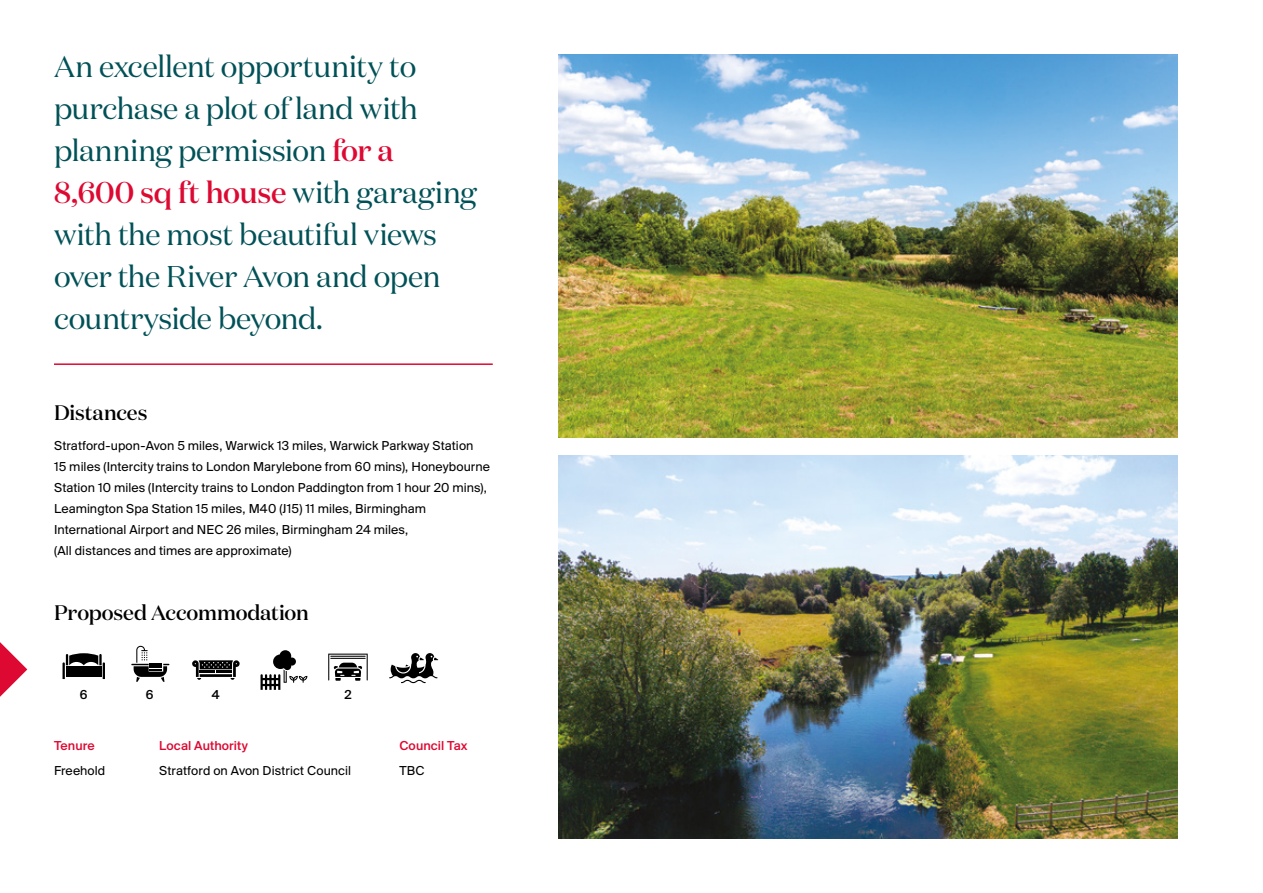
<style>
.page{position:relative;width:1263px;height:893px;background:#fff}
.page>*{position:absolute;margin:0;border:0;box-sizing:border-box;transform-origin:0 0}
.t1{font:30px/42px "Domaine Disp";letter-spacing:-.015em;color:#005157}
.t2{font:500 21px "Domaine Disp";letter-spacing:-.005em;color:#000}
.t3{font:13.5px/21px "Suisse BP Intl";letter-spacing:.005em;color:#000}
.t4{font:500 13.5px "Suisse BP Intl";letter-spacing:.005em;color:#dd0932}
.t5{font:500 13.5px "Suisse BP Intl";color:#000}
.s1{font-weight:500;color:#dd0932}
</style>
<div class="page">
<svg style="left:261px;top:650px;width:46px;height:40px"></svg>
<svg style="left:328px;top:654px;width:40px;height:27px"></svg>
<svg style="left:63px;top:653px;width:42px;height:26px"></svg>
<svg style="left:131px;top:646px;width:38px;height:36px"></svg>
<svg style="left:192px;top:660px;width:48px;height:20px"></svg>
<hr style="left:54px;top:363px;width:439px;height:2px;background:#dd0932">
<svg style="left:0;top:642px;width:27px;height:55px"></svg>
<svg style="left:389px;top:653px;width:49px;height:30px"></svg>
<img style="left:559px;top:54px;width:619px;height:383px">
<img style="left:559px;top:455px;width:619px;height:384px">
<hr style="left:1262px;top:0;width:1px;height:893px;background:#dadada">
<h1 class="t1" style="left:54px;top:46px;width:424px">An excellent opportunity to purchase a plot of land with planning permission <span class="s1">for a<br>8,600 sq ft house</span> with garaging with the most beautiful views over the River Avon and open countryside beyond.</h1>
<h2 class="t2" style="left:54px;top:400px;width:95px">Distances</h2>
<p class="t3" style="left:54px;top:434px;width:437px">Stratford-upon-Avon 5 miles, Warwick 13 miles, Warwick Parkway Station<br>15 miles (Intercity trains to London Marylebone from 60 mins), Honeybourne Station 10 miles (Intercity trains to London Paddington from 1 hour 20 mins), Leamington Spa Station 15 miles, M40 (J15) 11 miles, Birmingham International Airport and NEC 26 miles, Birmingham 24 miles,<br>(All distances and times are approximate)</p>
<h2 class="t2" style="left:54px;top:599px;width:256px">Proposed Accommodation</h2>
<p class="t5" style="left:80px;top:686px;width:9px">6</p>
<p class="t5" style="left:146px;top:686px;width:9px">6</p>
<p class="t5" style="left:212px;top:686px;width:9px">4</p>
<p class="t5" style="left:344px;top:686px;width:9px">2</p>
<p class="t4" style="left:54px;top:738px;width:42px">Tenure</p>
<p class="t3" style="left:54px;top:760px;width:53px">Freehold</p>
<p class="t4" style="left:159px;top:738px;width:90px">Local Authority</p>
<p class="t3" style="left:159px;top:760px;width:193px">Stratford on Avon District Council</p>
<p class="t4" style="left:399px;top:738px;width:70px">Council Tax</p>
<p class="t3" style="left:399px;top:760px;width:27px">TBC</p>
</div>
